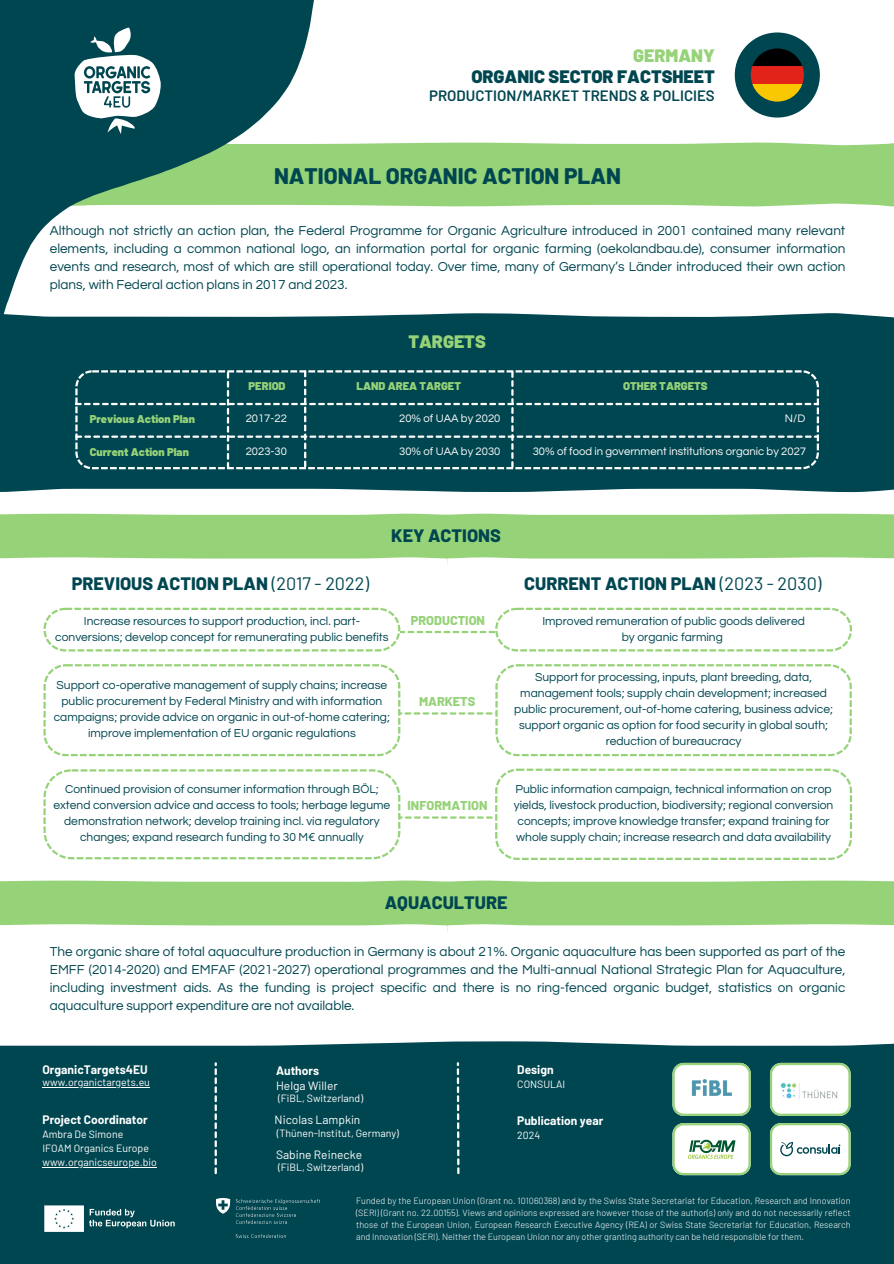
<style>
.page{position:relative;width:894px;height:1264px;background:#fff}
.page>*{position:absolute;margin:0;border:0;box-sizing:border-box;transform-origin:0 0}
.t1{font:800 22.5px "Barlow";color:#004650}
.t2{font:800 18px "Barlow";color:#004650}
.t3{font:900 18px/21.3px "Barlow";color:#004650;text-align:right}
.t4{font:900 18px "Barlow";color:#96d278}
.t5{font:600 15px "Barlow";color:#004650}
.t6{font:13.5px/18px "Questrial";color:#004650;text-align:justify}
.t7{font:800 12.75px "Barlow";color:#96d278}
.t8{font:12px/16px "Questrial";color:#004650;text-align:center}
.t9{font:700 12px "Barlow";color:#fff}
.t10{font:12px "Barlow";color:#fff}
.t11{font:11.25px "Questrial";color:#fff}
.t12{font:900 11.25px "Barlow";color:#96d278}
.t13{font:10.5px "Barlow";color:#fff}
.t14{font:300 9px/12px "Barlow";color:#fff;text-align:justify}
.s1{color:#96d278}
.s2{font-weight:400}
</style>
<div class="page">
<div style="left:314px;top:142px;width:579px;height:64px;background:#96d278"></div>
<svg style="left:0;top:0;width:314px;height:313px"></svg>
<svg style="left:74px;top:28px;width:87px;height:106px"></svg>
<div style="left:734px;top:32px;width:85px;height:86px;background:#004650;border-radius:50%"></div>
<div style="left:0;top:1041px;width:893px;height:144px;background:#004650"></div>
<svg style="left:0;top:313px;width:893px;height:25px;background:#1b5a63"></svg>
<div style="left:0;top:338px;width:893px;height:154px;background:#004650"></div>
<svg style="left:75px;top:370px;width:743px;height:98px;background:#11525b"></svg>
<svg style="left:0;top:513px;width:893px;height:138px"></svg>
<svg style="left:43px;top:664px;width:808px;height:92px"></svg>
<svg style="left:43px;top:768px;width:808px;height:91px"></svg>
<svg style="left:0;top:880px;width:893px;height:52px;background:#a6d98d"></svg>
<div style="left:0;top:1185px;width:893px;height:78px;background:#004650"></div>
<svg style="left:236px;top:1198px;width:84px;height:25px;background:#13545d"></svg>
<svg style="left:236px;top:1233px;width:50px;height:4px"></svg>
<svg style="left:216px;top:1197px;width:14px;height:16px"></svg>
<svg style="left:44px;top:1205px;width:131px;height:26px"></svg>
<svg style="left:214px;top:1062px;width:3px;height:112px"></svg>
<svg style="left:456px;top:1062px;width:3px;height:112px"></svg>
<hr style="left:42px;top:1086px;width:108px;height:1px;background:#fff">
<hr style="left:42px;top:1167px;width:115px;height:1px;background:#fff">
<svg style="left:672px;top:1062px;width:78px;height:53px"></svg>
<img style="left:686px;top:1076px;width:50px;height:26px">
<svg style="left:672px;top:1123px;width:78px;height:52px"></svg>
<svg style="left:769px;top:1122px;width:81px;height:52px"></svg>
<svg style="left:769px;top:1062px;width:81px;height:53px"></svg>
<img style="left:779px;top:1077px;width:62px;height:24px">
<img style="left:750px;top:48px;width:53px;height:54px;border-radius:50%">
<p class="t3" style="left:471px;top:44px;width:245px"><span class="s1">GERMANY<br></span>ORGANIC SECTOR FACTSHEET</p>
<p class="t5" style="left:429px;top:86px;width:287px">PRODUCTION/MARKET TRENDS &amp; POLICIES</p>
<p class="t1" style="left:274px;top:161px;width:348px">NATIONAL ORGANIC ACTION PLAN</p>
<p class="t6" style="left:50px;top:222px;width:796px">Although not strictly an action plan, the Federal Programme for Organic Agriculture introduced in 2001 contained many relevant elements, including a common national logo, an information portal for organic farming (oekolandbau.de), consumer information events and research, most of which are still operational today. Over time, many of Germany’s Länder introduced their own action plans, with Federal action plans in 2017 and 2023.</p>
<h4 class="t4" style="left:408px;top:330px;width:79px">TARGETS</h4>
<p class="t12" style="left:248px;top:378px;width:39px">PERIOD</p>
<h1 class="t12" style="left:356px;top:378px;width:106px">LAND AREA TARGET</h1>
<h5 class="t11" style="left:246px;top:413px;width:43px">2017-22</h5>
<p class="t11" style="left:399px;top:413px;width:103px">20% of UAA by 2020</p>
<p class="t11" style="left:246px;top:445px;width:43px">2023-30</p>
<h2 class="t11" style="left:399px;top:445px;width:103px">30% of UAA by 2030</h2>
<p class="t12" style="left:623px;top:378px;width:86px">OTHER TARGETS</p>
<p class="t12" style="left:90px;top:412px;width:107px">Previous Action Plan</p>
<p class="t11" style="left:784px;top:413px;width:22px">N/D</p>
<p class="t12" style="left:90px;top:444px;width:101px">Current Action Plan</p>
<p class="t11" style="left:532px;top:445px;width:275px">30% of food in government institutions organic by 2027</p>
<p class="t2" style="left:72px;top:571px;width:299px">PREVIOUS ACTION PLAN <span class="s2">(2017 - 2022)</span></p>
<p class="t2" style="left:391px;top:523px;width:111px">KEY ACTIONS</p>
<p class="t2" style="left:524px;top:571px;width:299px">CURRENT ACTION PLAN <span class="s2">(2023 - 2030)</span></p>
<p class="t7" style="left:410px;top:612px;width:76px">PRODUCTION</p>
<p class="t8" style="left:55px;top:613px;width:335px">Increase resources to support production, incl. part&shy;conversions; develop concept for remunerating public benefits</p>
<p class="t8" style="left:542px;top:613px;width:264px">Improved remuneration of public goods delivered by organic farming</p>
<p class="t8" style="left:54px;top:677px;width:338px">Support co-operative management of supply chains; increase public procurement by Federal Ministry and with information campaigns; provide advice on organic in out-of-home catering; improve implementation of EU organic regulations</p>
<p class="t8" style="left:514px;top:669px;width:320px">Support for processing, inputs, plant breeding, data, management tools; supply chain development; increased public procurement, out-of-home catering, business advice; support organic as option for food security in global south; reduction of bureaucracy</p>
<p class="t7" style="left:419px;top:693px;width:58px">MARKETS</p>
<p class="t8" style="left:53px;top:781px;width:338px">Continued provision of consumer information through BÖL; extend conversion advice and access to tools; herbage legume demonstration network; develop training incl. via regulatory changes; expand research funding to 30 M€ annually</p>
<p class="t7" style="left:407px;top:797px;width:81px">INFORMATION</p>
<p class="t8" style="left:513px;top:781px;width:321px">Public information campaign, technical information on crop yields, livestock production, biodiversity; regional conversion concepts; improve knowledge transfer; expand training for whole supply chain; increase research and data availability</p>
<p class="t2" style="left:384px;top:890px;width:124px">AQUACULTURE</p>
<p class="t6" style="left:50px;top:943px;width:796px">The organic share of total aquaculture production in Germany is about 21%. Organic aquaculture has been supported as part of the EMFF (2014-2020) and EMFAF (2021-2027) operational programmes and the Multi-annual National Strategic Plan for Aquaculture, including investment aids. As the funding is project specific and there is no ring-fenced organic budget, statistics on organic aquaculture support expenditure are not available.</p>
<p class="t9" style="left:42px;top:1061px;width:107px">OrganicTargets4EU</p>
<p class="t13" style="left:42px;top:1075px;width:109px">www.organictargets.eu</p>
<h6 class="t9" style="left:42px;top:1112px;width:107px">Project Coordinator</h6>
<p class="t13" style="left:42px;top:1127px;width:82px">Ambra De Simone</p>
<p class="t13" style="left:42px;top:1141px;width:108px">IFOAM Organics Europe</p>
<p class="t13" style="left:42px;top:1155px;width:116px">www.organicseurope.bio</p>
<h2 class="t9" style="left:276px;top:1063px;width:45px">Authors</h2>
<h3 class="t10" style="left:276px;top:1078px;width:63px">Helga Willer</h3>
<h3 class="t13" style="left:278px;top:1091px;width:86px">(FiBL, Switzerland)</h3>
<p class="t10" style="left:274px;top:1112px;width:87px">Nicolas Lampkin</p>
<p class="t13" style="left:277px;top:1126px;width:124px">(Thünen-Institut, Germany)</p>
<h6 class="t10" style="left:276px;top:1146px;width:88px">Sabine Reinecke</h6>
<p class="t13" style="left:278px;top:1160px;width:86px">(FiBL, Switzerland)</p>
<h6 class="t9" style="left:517px;top:1062px;width:38px">Design</h6>
<p class="t13" style="left:517px;top:1077px;width:49px">CONSULAI</p>
<p class="t9" style="left:517px;top:1113px;width:87px">Publication year</p>
<p class="t13" style="left:517px;top:1128px;width:24px">2024</p>
<p class="t14" style="left:356px;top:1194px;width:496px">Funded by the European Union (Grant no. 101060368) and by the Swiss State Secretariat for Education, Research and Innovation (SERI) (Grant no. 22.00155). Views and opinions expressed are however those of the author(s) only and do not necessarily reflect those of the European Union, European Research Executive Agency (REA) or Swiss State Secretariat for Education, Research and Innovation (SERI). Neither the European Union nor any other granting authority can be held responsible for them.</p>
</div>
